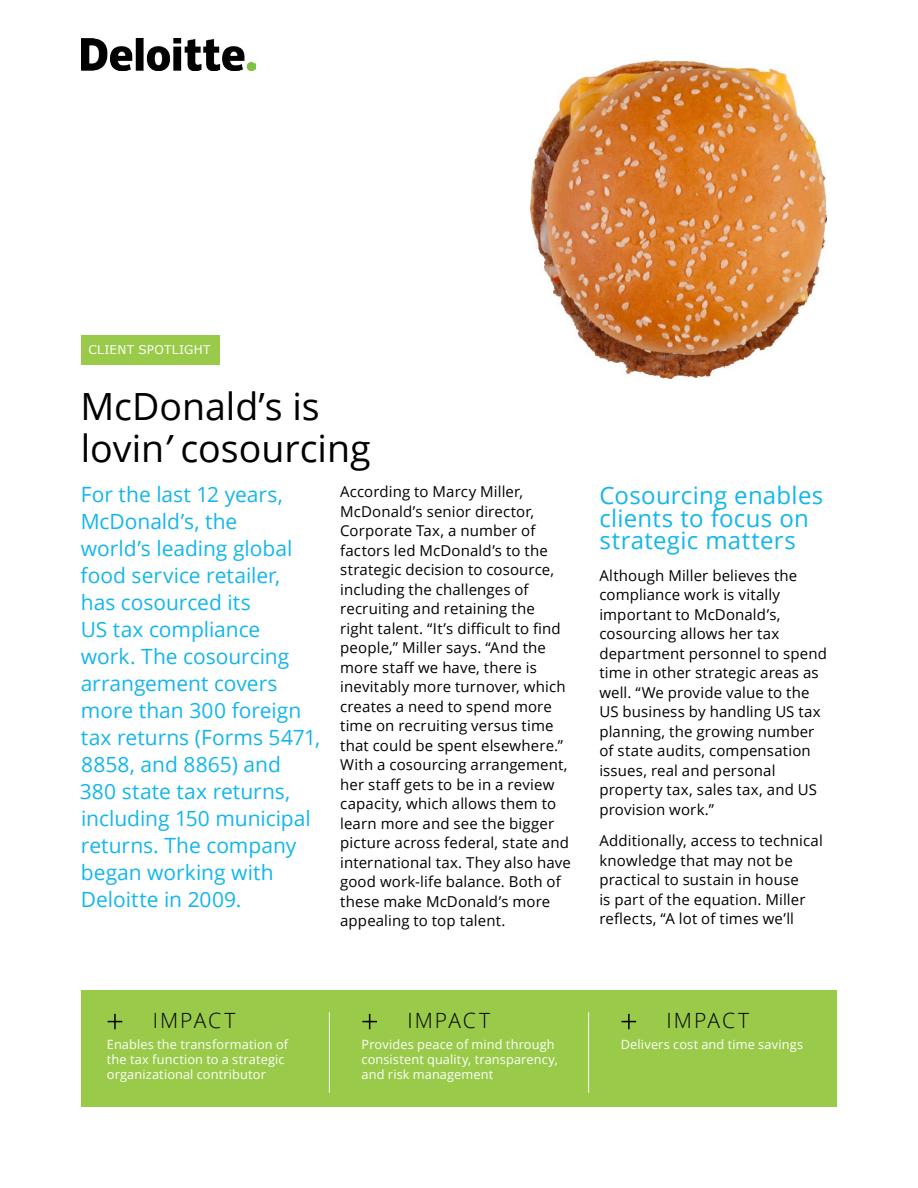
<style>
.page{position:relative;width:918px;height:1188px;background:#fff}
.page>*{position:absolute;margin:0;border:0;box-sizing:border-box;transform-origin:0 0}
.subtitle{font:37.5px/42px "Open Sans";color:#000}
.body_copy_front_page{font:24px/22.5px "Open Sans";letter-spacing:.015em;color:#13b6eb}
.body_copy_front_page-2{font:21px/27px "Open Sans";color:#13b6eb}
.bullets{font:300 21px "Open Sans";letter-spacing:.1em;color:#000}
.body_copy_front_page-3{font:15px/19.5px "Open Sans";letter-spacing:.01em;color:#000}
.bullets-2{font:12.75px/15px "Open Sans";letter-spacing:.01em;color:#fff}
.bullets-3{font:12px "Verdana";letter-spacing:.03em;color:#fff}
.s1{font-style:italic}
</style>
<div class="page">
<div style="left:81px;top:990px;width:756px;height:117px;background:#99ca49"></div>
<svg style="left:108px;top:1014px;width:14px;height:15px"></svg>
<svg style="left:362px;top:1014px;width:15px;height:15px"></svg>
<svg style="left:622px;top:1014px;width:14px;height:15px"></svg>
<hr style="left:329px;top:1012px;width:1px;height:81px;background:#fff">
<hr style="left:588px;top:1012px;width:1px;height:81px;background:#fff">
<img style="left:81px;top:39px;width:174px;height:32px">
<div style="left:81px;top:335px;width:139px;height:29px;background:#99ca49"></div>
<img style="left:530px;top:60px;width:296px;height:319px">
<p class="bullets-3" style="left:88px;top:342px;width:124px">CLIENT SPOTLIGHT</p>
<p class="subtitle" style="left:80px;top:385px;width:292px">McDonald’s is lovin<span class="s1">’</span> cosourcing</p>
<p class="body_copy_front_page-2" style="left:80px;top:480px;width:242px">For the last 12 years,<br>McDonald’s, the<br>world’s leading global food service retailer,<br>has cosourced its<br>US tax compliance<br>work. The cosourcing arrangement covers more than 300 foreign tax returns (Forms 5471,<br>8858, and 8865) and<br>380 state tax returns, including 150 municipal returns. The company began working with<br>Deloitte in 2009.</p>
<p class="body_copy_front_page-3" style="left:340px;top:482px;width:232px">According to Marcy Miller,<br>McDonald’s senior director,<br>Corporate Tax, a number of factors led McDonald’s to the strategic decision to cosource, including the challenges of recruiting and retaining the right talent. “It’s difficult to find people,” Miller says. “And the more staff we have, there is inevitably more turnover, which creates a need to spend more time on recruiting versus time that could be spent elsewhere.”<br>With a cosourcing arrangement, her staff gets to be in a review capacity, which allows them to learn more and see the bigger picture across federal, state and international tax. They also have good work-life balance. Both of these make McDonald’s more appealing to top talent.</p>
<p class="body_copy_front_page" style="left:599px;top:484px;width:225px">Cosourcing enables clients to focus on strategic matters</p>
<p class="body_copy_front_page-3" style="left:599px;top:565px;width:229px">Although Miller believes the compliance work is vitally important to McDonald’s, cosourcing allows her tax department personnel to spend time in other strategic areas as well. “We provide value to the<br>US business by handling US tax planning, the growing number of state audits, compensation issues, real and personal property tax, sales tax, and US provision work.”</p>
<p class="body_copy_front_page-3" style="left:599px;top:831px;width:225px">Additionally, access to technical knowledge that may not be practical to sustain in house<br>is part of the equation. Miller reflects, “A lot of times we’ll</p>
<p class="bullets" style="left:153px;top:1006px;width:84px">IMPACT</p>
<p class="bullets-2" style="left:107px;top:1037px;width:183px">Enables the transformation of the tax function to a strategic organizational contributor</p>
<p class="bullets" style="left:407px;top:1006px;width:84px">IMPACT</p>
<p class="bullets-2" style="left:362px;top:1037px;width:198px">Provides peace of mind through consistent quality, transparency, and risk management</p>
<p class="bullets" style="left:667px;top:1006px;width:84px">IMPACT</p>
<p class="bullets-2" style="left:621px;top:1037px;width:184px">Delivers cost and time savings</p>
</div>
